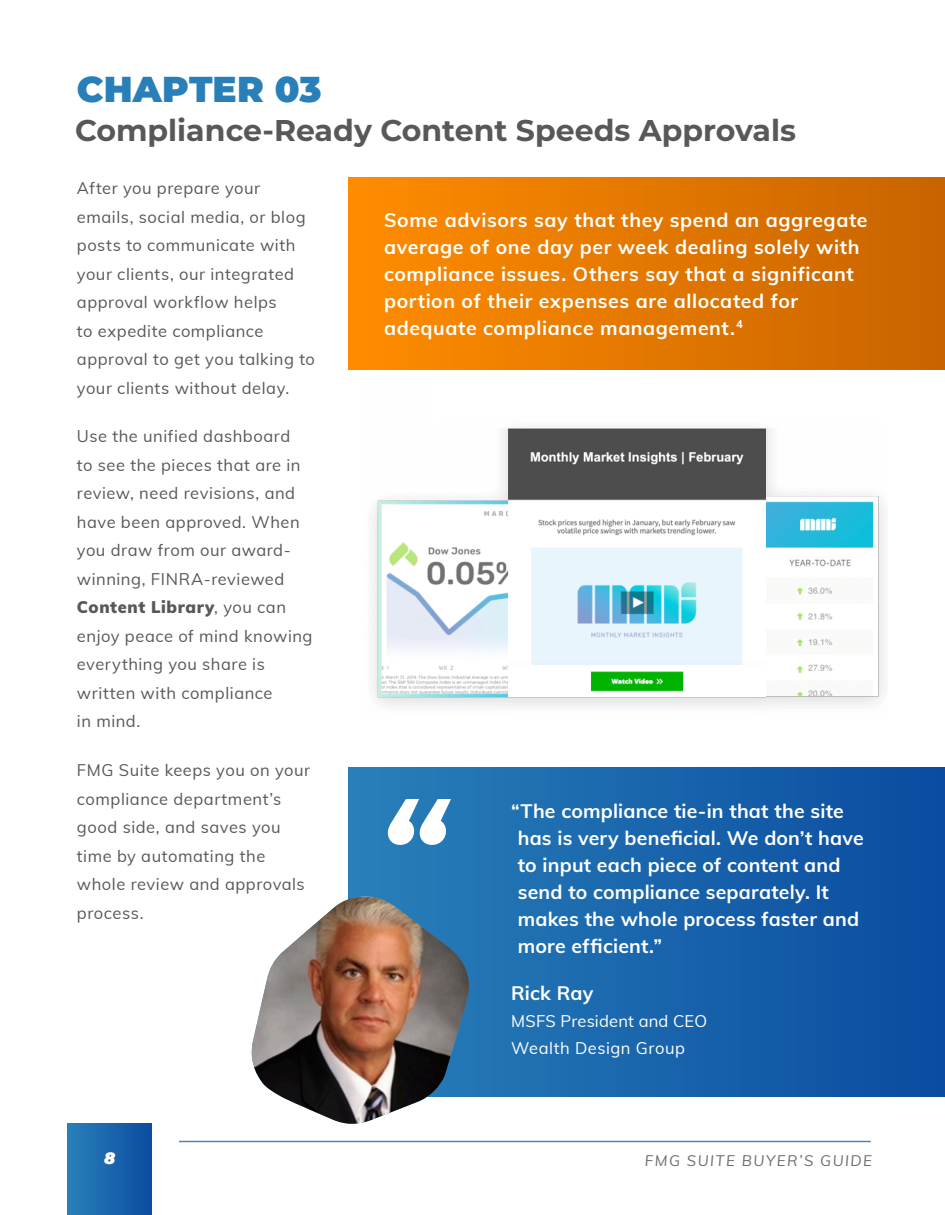
<style>
.page{position:relative;width:945px;height:1215px;background:#fff}
.page>*{position:absolute;margin:0;border:0;box-sizing:border-box;transform-origin:0 0}
.quotation{font:italic 700 135px "Montserrat";color:#fff}
.t1{font:900 36px "Montserrat";letter-spacing:.005em;color:#2980b9}
.t2{font:700 30px "Montserrat";color:#57585a}
.quote_copy{font:700 19.5px/27px "Muli";letter-spacing:.025em;color:#fff}
.body{font:16.5px/28.5px "Muli";letter-spacing:.03em;color:#57585a}
.quote_copy-2{font:16.5px "Muli";letter-spacing:.02em;color:#fff}
.t3{font:italic 900 16.5px "Montserrat";color:#fff}
.t4{font:italic 15px "Muli";letter-spacing:.1em;color:#6c6d70}
.s1{font-weight:900}
</style>
<div class="page">
<hr style="left:179px;top:1141px;width:692px;height:1px;background:#5481bd">
<div style="left:68px;top:1124px;width:84px;height:91px;background:linear-gradient(to right,#2980b9,#0b4ca1)"></div>
<div style="left:349px;top:767px;width:596px;height:330px;background:linear-gradient(to right,#2980b9,#0a4ba0)"></div>
<img style="left:373px;top:428px;width:511px;height:278px">
<div style="left:349px;top:178px;width:596px;height:192px;background:linear-gradient(to right,#ff8c00,#c76300)"></div>
<img style="left:252px;top:896px;width:220px;height:228px">
<p class="t1" style="left:77px;top:63px;width:246px">CHAPTER 03</p>
<p class="t2" style="left:75px;top:109px;width:722px">Compliance-Ready Content Speeds Approvals</p>
<p class="body" style="left:77px;top:173px;width:240px">After you prepare your emails, social media, or blog posts to communicate with your clients, our integrated approval workflow helps<br>to expedite compliance approval to get you talking to your clients without delay.</p>
<p class="body" style="left:77px;top:422px;width:237px">Use the unified dashboard<br>to see the pieces that are in review, need revisions, and have been approved. When you draw from our award&shy;winning, FINRA-reviewed<br><span class="s1">Content Library</span>, you can enjoy peace of mind knowing everything you share is written with compliance<br>in mind.</p>
<p class="body" style="left:77px;top:755px;width:235px">FMG Suite keeps you on your compliance department’s good side, and saves you time by automating the whole review and approvals process.</p>
<p class="quote_copy" style="left:384px;top:205px;width:485px">Some advisors say that they spend an aggregate average of one day per week dealing solely with compliance issues. Others say that a significant portion of their expenses are allocated for adequate compliance management.<sup>4</sup></p>
<p class="quotation" style="left:377px;top:754px;width:69px">“</p>
<p class="quote_copy" style="left:518px;top:796px;width:347px;text-indent:-7px">“The compliance tie-in that the site has is very beneficial. We don’t have to input each piece of content and send to compliance separately. It makes the whole process faster and more efficient.”</p>
<p class="quote_copy" style="left:511px;top:979px;width:84px">Rick Ray</p>
<p class="quote_copy-2" style="left:511px;top:1009px;width:198px">MSFS President and CEO</p>
<p class="quote_copy-2" style="left:511px;top:1036px;width:175px">Wealth Design Group</p>
<p class="t3" style="left:104px;top:1146px;width:13px">8</p>
<p class="t4" style="left:645px;top:1150px;width:229px">FMG SUITE BUYER’S GUIDE</p>
</div>
